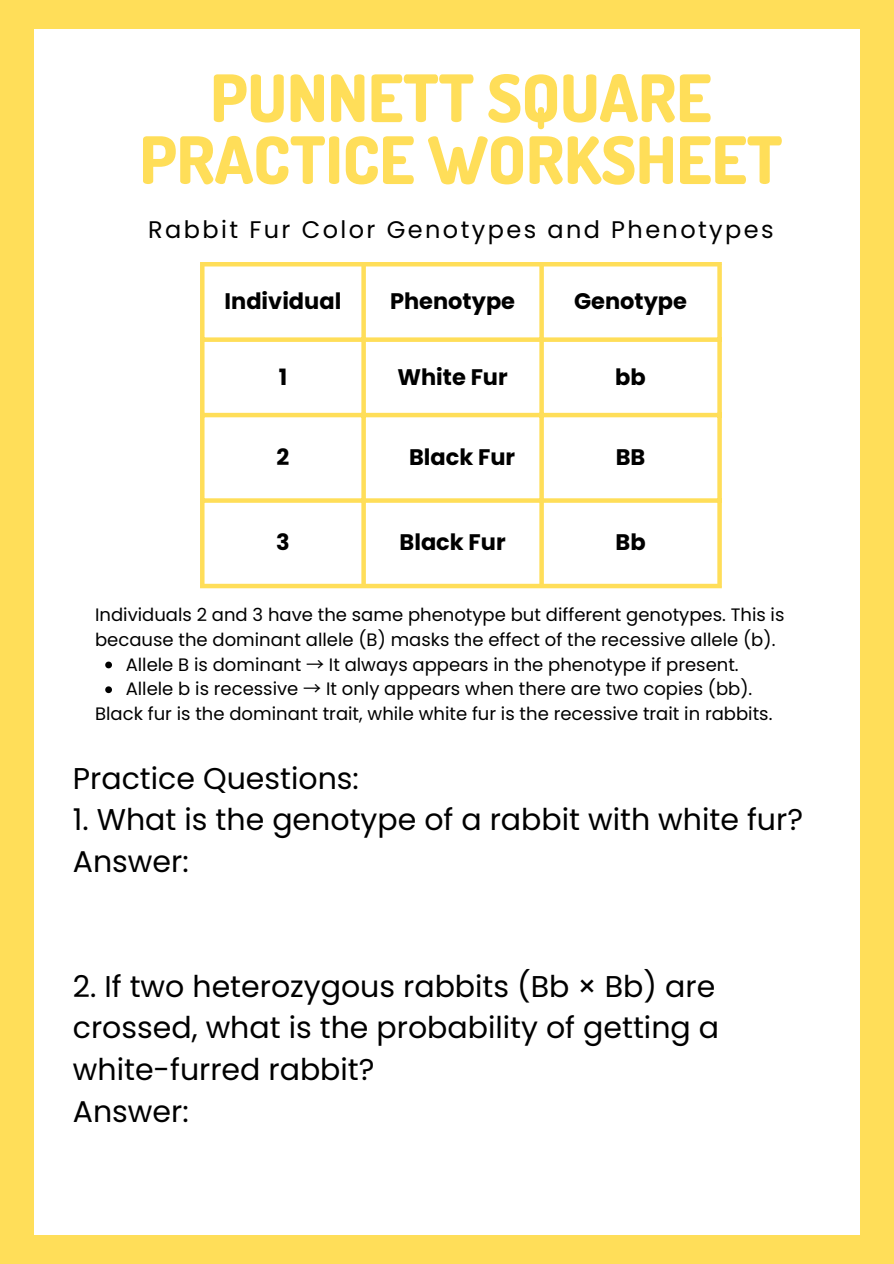
<style>
.page{position:relative;width:894px;height:1264px;background:#fff}
.page>*{position:absolute;margin:0;border:0;box-sizing:border-box;transform-origin:0 0}
.t1{font:800 65.25px/61.8px "Dosis";color:#ffde59;text-align:center}
.t2{font:30px/41.7px "Poppins";color:#000}
.t3{font:24px "Poppins";letter-spacing:.1em;color:#000}
.t4{font:700 22.5px "Poppins";color:#000}
.t5{font:18px/24.8px "Poppins";color:#000}
.s1{font-family:"Noto Sans CJ Ksc"}
</style>
<div class="page">
<div style="left:0;top:0;width:893px;height:1263px;background:#ffde59"></div>
<div style="left:34px;top:29px;width:825px;height:1205px;background:#fff"></div>
<hr style="left:200px;top:266px;width:4px;height:318px;background:#ffde59">
<div style="left:361px;top:266px;width:5px;height:318px;background:#ffde59"></div>
<svg style="left:539px;top:266px;width:4px;height:318px"></svg>
<svg style="left:717px;top:266px;width:4px;height:318px"></svg>
<hr style="left:200px;top:262px;width:521px;height:4px;background:#ffde59">
<div style="left:200px;top:337px;width:521px;height:5px;background:#ffde59"></div>
<hr style="left:200px;top:413px;width:521px;height:4px;background:#ffde59">
<div style="left:200px;top:498px;width:521px;height:5px;background:#ffde59"></div>
<hr style="left:200px;top:584px;width:521px;height:4px;background:#ffde59">
<svg style="left:105px;top:661px;width:7px;height:7px"></svg>
<svg style="left:105px;top:686px;width:7px;height:7px"></svg>
<p class="t1" style="left:139px;top:65px;width:644px">PUNNETT SQUARE<br>PRACTICE WORKSHEET</p>
<h2 class="t3" style="left:148px;top:213px;width:627px">Rabbit Fur Color Genotypes and Phenotypes</h2>
<h1 class="t4" style="left:224px;top:286px;width:118px">Individual</h1>
<h3 class="t4" style="left:390px;top:286px;width:126px">Phenotype</h3>
<p class="t4" style="left:574px;top:286px;width:114px">Genotype</p>
<p class="t4" style="left:278px;top:361px;width:10px">1</p>
<p class="t4" style="left:397px;top:361px;width:112px">White Fur</p>
<p class="t4" style="left:615px;top:361px;width:32px">bb</p>
<p class="t4" style="left:276px;top:441px;width:14px">2</p>
<p class="t4" style="left:409px;top:441px;width:108px">Black Fur</p>
<p class="t4" style="left:615px;top:441px;width:31px">BB</p>
<p class="t4" style="left:276px;top:526px;width:15px">3</p>
<p class="t4" style="left:399px;top:526px;width:108px">Black Fur</p>
<p class="t4" style="left:615px;top:526px;width:32px">Bb</p>
<p class="t5" style="left:95px;top:602px;width:690px">Individuals 2 and 3 have the same phenotype but different genotypes. This is because the dominant allele (B) masks the effect of the recessive allele (b).</p>
<p class="t5" style="left:126px;top:652px;width:614px">Allele B is dominant <span class="s1">→</span> It always appears in the phenotype if present.</p>
<p class="t5" style="left:126px;top:676px;width:628px">Allele b is recessive <span class="s1">→</span> It only appears when there are two copies (bb).</p>
<p class="t5" style="left:95px;top:701px;width:678px">Black fur is the dominant trait, while white fur is the recessive trait in rabbits.</p>
<p class="t2" style="left:73px;top:757px;width:287px">Practice Questions:</p>
<p class="t2" style="left:73px;top:798px;width:731px">1. What is the genotype of a rabbit with white fur?<br>Answer:</p>
<h2 class="t2" style="left:73px;top:965px;width:647px">2. If two heterozygous rabbits (Bb × Bb) are crossed, what is the probability of getting a white-furred rabbit?<br>Answer:</h2>
</div>
